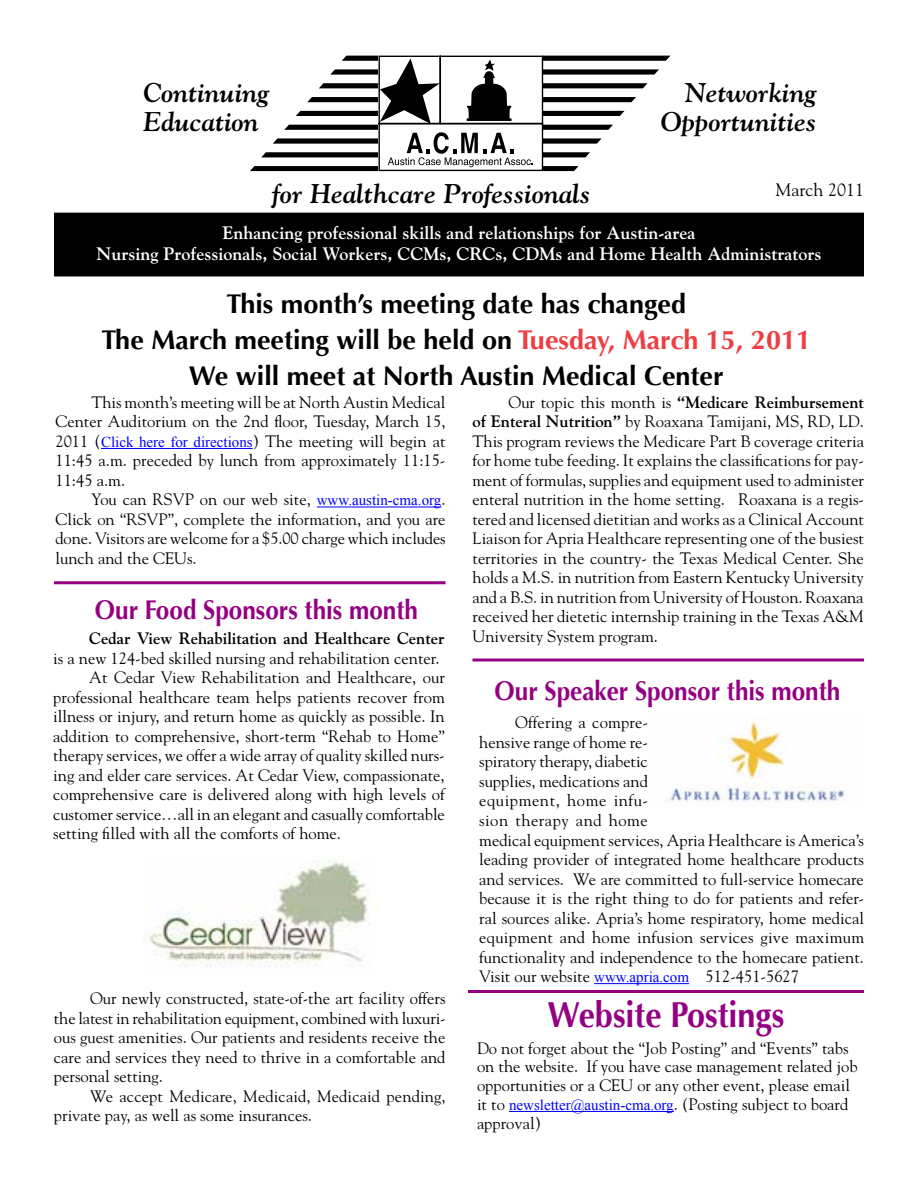
<style>
.page{position:relative;width:918px;height:1188px;background:#fff}
.page>*{position:absolute;margin:0;border:0;box-sizing:border-box;transform-origin:0 0}
.t1{font:700 36px "Optima";color:#950083;scale:.9 1}
.t2{font:700 27px/36px "Optima";color:#000;text-align:center}
.t3{font:italic 700 27px/28.5px "Goudy";color:#000}
.t4{font:700 27px "Optima";color:#950083;scale:.9 1}
.t5{font:700 18px/21.6px "Goudy";color:#fff;text-align:center}
.t6{font:18px "Goudy";color:#000}
.t7{font:16.5px/19.5px "Goudy";color:#000;text-align:justify}
.t8{font:700 16.5px "Goudy";color:#000}
.s1{color:#ef3e42}
.s2{font-family:"Times New Roman";font-size:15px;color:#00f}
.s3{font-weight:700}
</style>
<div class="page">
<div style="left:55px;top:213px;width:808px;height:63px;background:#000"></div>
<svg style="left:250px;top:56px;width:420px;height:115px"></svg>
<hr style="left:101px;top:448px;width:152px;height:1px;background:#00f">
<hr style="left:317px;top:507px;width:124px;height:1px;background:#00f">
<hr style="left:54px;top:581px;width:392px;height:3px;background:#950083">
<hr style="left:594px;top:983px;width:95px;height:1px;background:#00f">
<svg style="left:472px;top:658px;width:392px;height:4px;background:#af3fa1"></svg>
<img style="left:665px;top:720px;width:180px;height:83px">
<img style="left:144px;top:861px;width:234px;height:106px">
<hr style="left:509px;top:1111px;width:165px;height:1px;background:#00f">
<hr style="left:468px;top:990px;width:396px;height:3px;background:#950083">
<h2 class="t3" style="left:143px;top:78px;width:128px">Continuing<br>Education</h2>
<h2 class="t3" style="left:661px;top:78px;width:158px;text-align:right">Networking<br>Opportunities</h2>
<h2 class="t3" style="left:273px;top:179px;width:320px">for Healthcare Professionals</h2>
<p class="t6" style="left:776px;top:179px;width:90px">March 2011</p>
<p class="t5" style="left:96px;top:221px;width:727px">Enhancing professional skills and relationships for Austin-area<br>Nursing Professionals, Social Workers, CCMs, CRCs, CDMs and Home Health Administrators</p>
<h2 class="t2" style="left:102px;top:286px;width:711px">This month’s meeting date has changed<br>The March meeting will be held on <span class="s1">Tuesday, March 15, 2011<br></span>We will meet at North Austin Medical Center</h2>
<p class="t7" style="left:55px;top:392px;width:392px;text-indent:36px">This month’s meeting will be at North Austin Medical Center Auditorium on the 2nd floor, Tuesday, March 15, 2011 (<span class="s2">Click here for directions</span>) The meeting will begin at 11:45 a.m. preceded by lunch from approximately 11:15- 11:45 a.m.</p>
<p class="t7" style="left:56px;top:489px;width:392px;text-indent:36px">You can RSVP on our web site, <span class="s2">www.austin-cma.org</span>.<br>Click on “RSVP”, complete the information, and you are done. Visitors are welcome for a $5.00 charge which includes lunch and the CEUs.</p>
<h2 class="t4" style="left:95px;top:594px;width:360px">Our Food Sponsors this month</h2>
<p class="t8" style="left:89px;top:628px;width:357px">Cedar View Rehabilitation and Healthcare Center</p>
<p class="t7" style="left:53px;top:648px;width:388px">is a new 124-bed skilled nursing and rehabilitation center.</p>
<p class="t7" style="left:89px;top:667px;width:357px">At Cedar View Rehabilitation and Healthcare, our</p>
<p class="t7" style="left:53px;top:687px;width:393px">professional healthcare team helps patients recover from</p>
<p class="t7" style="left:53px;top:706px;width:393px">illness or injury, and return home as quickly as possible. In</p>
<p class="t7" style="left:53px;top:726px;width:393px">addition to comprehensive, short-term “Rehab to Home”</p>
<p class="t7" style="left:53px;top:745px;width:393px">therapy services, we offer a wide array of quality skilled nurs-</p>
<p class="t7" style="left:53px;top:765px;width:393px">ing and elder care services. At Cedar View, compassionate,</p>
<p class="t7" style="left:53px;top:784px;width:393px">comprehensive care is delivered along with high levels of</p>
<p class="t7" style="left:53px;top:804px;width:393px">customer service…all in an elegant and casually comfortable</p>
<p class="t7" style="left:53px;top:823px;width:289px">setting filled with all the comforts of home.</p>
<p class="t7" style="left:54px;top:988px;width:393px;text-indent:36px">Our newly constructed, state-of-the art facility offers the latest in rehabilitation equipment, combined with luxuri&shy;ous guest amenities. Our patients and residents receive the care and services they need to thrive in a comfortable and personal setting.</p>
<p class="t7" style="left:54px;top:1086px;width:393px;text-indent:36px">We accept Medicare, Medicaid, Medicaid pending, private pay, as well as some insurances.</p>
<p class="t7" style="left:473px;top:392px;width:393px;text-indent:36px">Our topic this month is <span class="s3">“Medicare Reimbursement of Enteral Nutrition”</span> by Roaxana Tamijani, MS, RD, LD.<br>This program reviews the Medicare Part B coverage criteria for home tube feeding. It explains the classifications for pay&shy;ment of formulas, supplies and equipment used to administer enteral nutrition in the home setting. Roaxana is a regis&shy;tered and licensed dietitian and works as a Clinical Account Liaison for Apria Healthcare representing one of the busiest territories in the country- the Texas Medical Center. She holds a M.S. in nutrition from Eastern Kentucky University and a B.S. in nutrition from University of Houston. Roaxana received her dietetic internship training in the Texas A&amp;M University System program.</p>
<h2 class="t4" style="left:495px;top:675px;width:386px">Our Speaker Sponsor this month</h2>
<p class="t7" style="left:479px;top:713px;width:387px;text-align:left;text-indent:36px">Offering a compre-<br>hensive range of home re-<br>spiratory therapy, diabetic<br>supplies, medications and<br>equipment, home infu-<br>sion therapy and home<br>medical equipment services, Apria Healthcare is America’s leading provider of integrated home healthcare products and services. We are committed to full-service homecare because it is the right thing to do for patients and refer&shy;ral sources alike. Apria’s home respiratory, home medical equipment and home infusion services give maximum functionality and independence to the homecare patient.<br>Visit our website <span class="s2">www.apria.com</span> 512-451-5627</p>
<h1 class="t1" style="left:548px;top:994px;width:265px">Website Postings</h1>
<p class="t7" style="left:477px;top:1038px;width:382px;line-height:18.8px;text-align:left">Do not forget about the “Job Posting” and “Events” tabs on the website. If you have case management related job opportunities or a CEU or any other event, please email it to <span class="s2">newsletter@austin-cma.org</span>. (Posting subject to board approval)</p>
</div>
